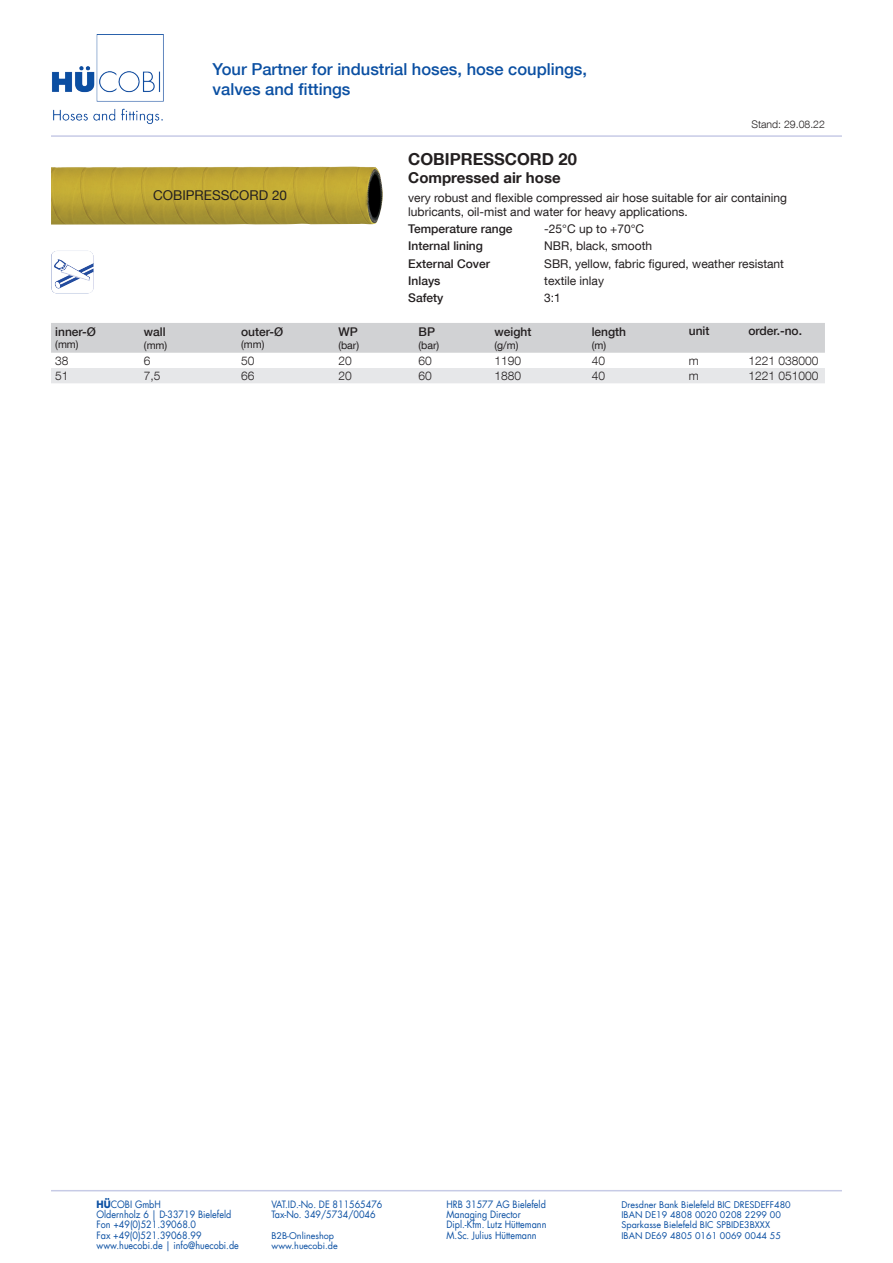
<style>
.page{position:relative;width:893px;height:1263px;background:#fff}
.page>*{position:absolute;margin:0;border:0;box-sizing:border-box;transform-origin:0 0}
.t1{font:500 16.5px/19.8px "Helvetica Neue LT Com";color:#0a4fa2}
.t2{font:700 16.5px "Helvetica Neue LT Com";color:#231f20}
.t3{font:700 15px "Helvetica Neue LT Com";color:#231f20}
.t4{font:13.5px "Helvetica Neue LT Com";color:#231f20}
.t5{font:12px/14.4px "Helvetica Neue LT Com";color:#231f20}
.t6{font:500 12px "Helvetica Neue LT Com";color:#231f20}
.t7{font:300 12px "Helvetica Neue LT Com";color:#231f20}
.t8{font:10.5px "Helvetica Neue LT Com";color:#231f20}
.t9{font:300 10.5px "Helvetica Neue LT Com";color:#231f20}
.t10{font:9.9px "Futura LT";color:#0a4fa2;scale:.91 1}
.t11{font:9px "Futura LT";color:#0a4fa2}
.s1{font-weight:700}
</style>
<div class="page">
<hr style="left:51px;top:1190px;width:791px;height:1px;background:#c7cbe6">
<img style="left:52px;top:34px;width:112px;height:90px">
<hr style="left:51px;top:135px;width:791px;height:2px;background:#c7cbe6">
<div style="left:51px;top:323px;width:774px;height:30px;background:#d1d2d4"></div>
<div style="left:51px;top:368px;width:774px;height:15px;background:#e6e7e9"></div>
<img style="left:51px;top:251px;width:43px;height:42px">
<img style="left:51px;top:166px;width:332px;height:59px">
<h1 class="t1" style="left:213px;top:59px;width:376px">Your Partner for industrial hoses, hose couplings, valves and fittings</h1>
<p class="t9" style="left:751px;top:118px;width:75px">Stand: 29.08.22</p>
<h3 class="t4" style="left:153px;top:187px;width:136px">COBIPRESSCORD 20</h3>
<p class="t6" style="left:55px;top:324px;width:42px">inner-Ø</p>
<p class="t8" style="left:55px;top:338px;width:25px">(mm)</p>
<p class="t6" style="left:144px;top:324px;width:23px">wall</p>
<p class="t8" style="left:144px;top:338px;width:25px">(mm)</p>
<p class="t6" style="left:241px;top:324px;width:44px">outer-Ø</p>
<p class="t8" style="left:241px;top:338px;width:25px">(mm)</p>
<p class="t6" style="left:338px;top:324px;width:21px">WP</p>
<p class="t8" style="left:338px;top:338px;width:22px">(bar)</p>
<h1 class="t2" style="left:408px;top:149px;width:170px">COBIPRESSCORD 20</h1>
<h2 class="t3" style="left:408px;top:168px;width:154px">Compressed air hose</h2>
<p class="t5" style="left:408px;top:190px;width:380px">very robust and flexible compressed air hose suitable for air containing lubricants, oil-mist and water for heavy applications.</p>
<p class="t6" style="left:408px;top:222px;width:106px">Temperature range</p>
<p class="t5" style="left:544px;top:222px;width:101px">-25°C up to +70°C</p>
<p class="t6" style="left:408px;top:239px;width:76px">Internal lining</p>
<p class="t5" style="left:544px;top:239px;width:109px">NBR, black, smooth</p>
<p class="t6" style="left:408px;top:256px;width:83px">External Cover</p>
<p class="t5" style="left:544px;top:256px;width:241px">SBR, yellow, fabric figured, weather resistant</p>
<p class="t6" style="left:408px;top:273px;width:34px">Inlays</p>
<p class="t5" style="left:544px;top:273px;width:61px">textile inlay</p>
<p class="t6" style="left:408px;top:290px;width:37px">Safety</p>
<p class="t5" style="left:544px;top:290px;width:18px">3:1</p>
<p class="t6" style="left:419px;top:324px;width:18px">BP</p>
<p class="t8" style="left:419px;top:338px;width:22px">(bar)</p>
<p class="t6" style="left:494px;top:324px;width:38px">weight</p>
<p class="t8" style="left:494px;top:338px;width:25px">(g/m)</p>
<p class="t6" style="left:592px;top:324px;width:36px">length</p>
<p class="t8" style="left:592px;top:338px;width:16px">(m)</p>
<p class="t6" style="left:689px;top:323px;width:22px">unit</p>
<p class="t6" style="left:748px;top:323px;width:55px">order.-no.</p>
<p class="t7" style="left:55px;top:353px;width:15px">38</p>
<p class="t7" style="left:144px;top:353px;width:8px">6</p>
<p class="t7" style="left:241px;top:353px;width:15px">50</p>
<p class="t7" style="left:338px;top:353px;width:15px">20</p>
<p class="t7" style="left:419px;top:353px;width:15px">60</p>
<p class="t7" style="left:494px;top:353px;width:28px">1190</p>
<p class="t7" style="left:592px;top:353px;width:15px">40</p>
<p class="t7" style="left:689px;top:353px;width:11px">m</p>
<p class="t7" style="left:748px;top:353px;width:72px">1221 038000</p>
<p class="t7" style="left:55px;top:368px;width:15px">51</p>
<p class="t7" style="left:144px;top:368px;width:18px">7,5</p>
<p class="t7" style="left:241px;top:368px;width:15px">66</p>
<p class="t7" style="left:338px;top:368px;width:15px">20</p>
<p class="t7" style="left:419px;top:368px;width:15px">60</p>
<p class="t7" style="left:494px;top:368px;width:28px">1880</p>
<p class="t7" style="left:592px;top:368px;width:15px">40</p>
<p class="t7" style="left:689px;top:368px;width:11px">m</p>
<p class="t7" style="left:748px;top:368px;width:72px">1221 051000</p>
<p class="t10" style="left:97px;top:1198px;width:72px"><span class="s1">HÜ</span>COBI GmbH</p>
<p class="t10" style="left:271px;top:1198px;width:123px">VAT.ID.-No. DE 811565476</p>
<p class="t10" style="left:446px;top:1198px;width:111px">HRB 31577 AG Bielefeld</p>
<p class="t11" style="left:621px;top:1199px;width:171px">Dresdner Bank Bielefeld BIC DRESDEFF480</p>
<p class="t10" style="left:97px;top:1208px;width:150px">Oldernholz 6 | D-33719 Bielefeld</p>
<p class="t10" style="left:271px;top:1208px;width:116px">Tax-No. 349/5734/0046</p>
<p class="t10" style="left:446px;top:1208px;width:83px">Managing Director</p>
<p class="t11" style="left:621px;top:1209px;width:161px">IBAN DE19 4808 0020 0208 2299 00</p>
<p class="t10" style="left:97px;top:1218px;width:111px">Fon +49(0)521.39068.0</p>
<p class="t10" style="left:446px;top:1218px;width:111px">Dipl.-Kfm. Lutz Hüttemann</p>
<p class="t11" style="left:621px;top:1219px;width:150px">Sparkasse Bielefeld BIC SPBIDE3BXXX</p>
<p class="t10" style="left:97px;top:1229px;width:117px">Fax +49(0)521.39068.99</p>
<p class="t11" style="left:271px;top:1229px;width:64px">B2B-Onlineshop</p>
<p class="t10" style="left:446px;top:1229px;width:101px">M.Sc. Julius Hüttemann</p>
<p class="t11" style="left:621px;top:1229px;width:161px">IBAN DE69 4805 0161 0069 0044 55</p>
<p class="t10" style="left:97px;top:1239px;width:158px">www.huecobi.de | info@huecobi.de</p>
<p class="t11" style="left:271px;top:1240px;width:68px">www.huecobi.de</p>
</div>
